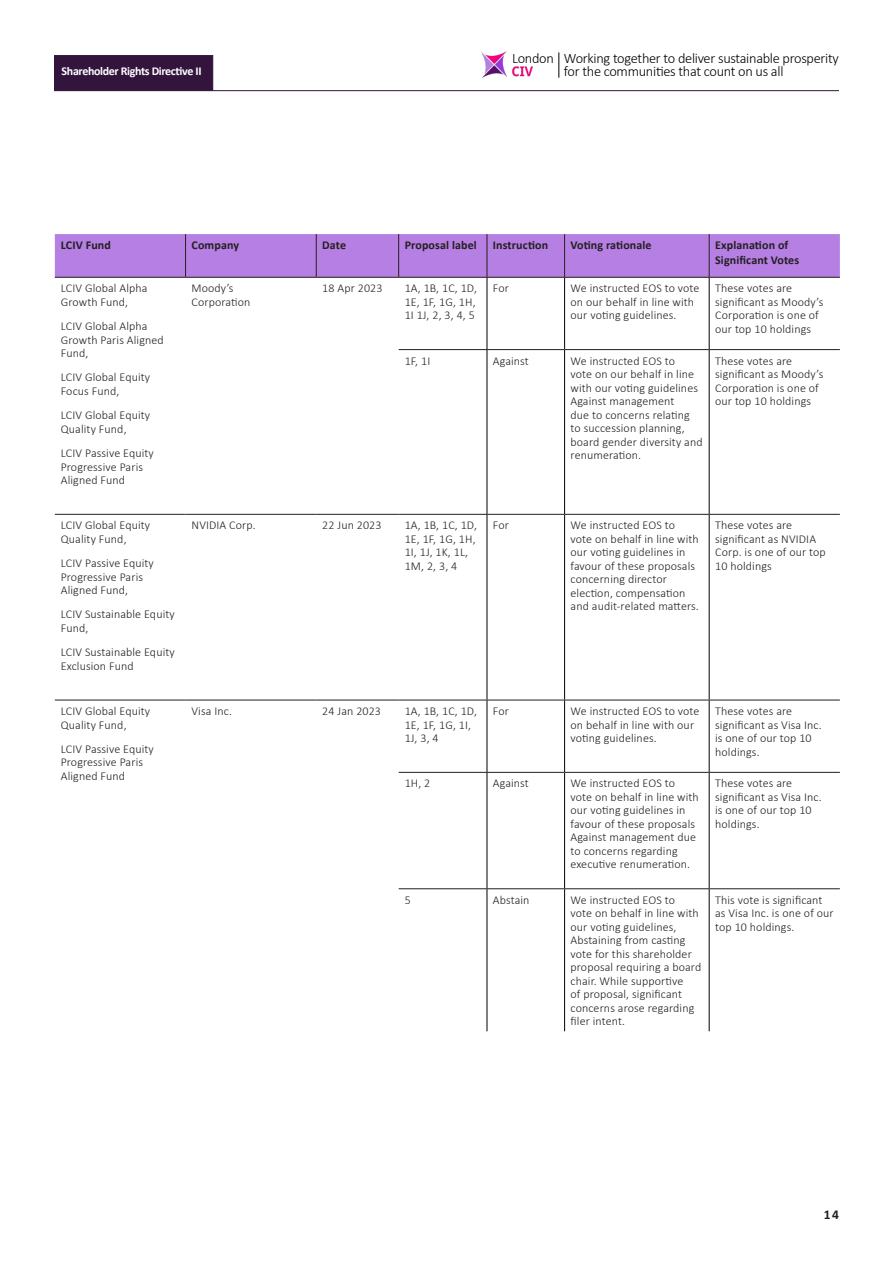
<style>
.page{position:relative;width:893px;height:1263px;background:#fff}
.page>*{position:absolute;margin:0;border:0;box-sizing:border-box;transform-origin:0 0}
.t1{font:300 14.4px "Calibri";letter-spacing:-.02em;color:#000}
.t2{font:700 13.5px "Calibri";color:#231f20}
.Copy{font:300 12px/13.5px "Calibri";letter-spacing:.01em;color:#231f20}
.Copy-2{font:700 12px/15px "Calibri";letter-spacing:.01em;color:#231f20}
.t3{font:700 12px "Calibri";letter-spacing:-.03em;color:#fff}
</style>
<div class="page">
<img style="left:481px;top:52px;width:26px;height:26px">
<img style="left:512px;top:66px;width:21px;height:11px">
<svg style="left:559px;top:52px;width:1px;height:26px"></svg>
<hr style="left:54px;top:90px;width:785px;height:1px;background:#33143d">
<div style="left:54px;top:55px;width:159px;height:36px;background:#33143d"></div>
<div style="left:55px;top:234px;width:785px;height:43px;background:#b67fe3"></div>
<hr style="left:185px;top:234px;width:1px;height:43px;background:#231f20">
<hr style="left:316px;top:234px;width:1px;height:43px;background:#231f20">
<hr style="left:398px;top:234px;width:1px;height:43px;background:#231f20">
<hr style="left:487px;top:234px;width:1px;height:43px;background:#231f20">
<hr style="left:564px;top:234px;width:1px;height:43px;background:#231f20">
<hr style="left:709px;top:234px;width:1px;height:43px;background:#231f20">
<hr style="left:399px;top:277px;width:88px;height:1px;background:#231f20">
<hr style="left:487px;top:277px;width:78px;height:1px;background:#231f20">
<hr style="left:565px;top:277px;width:144px;height:1px;background:#231f20">
<hr style="left:709px;top:277px;width:131px;height:1px;background:#231f20">
<hr style="left:487px;top:278px;width:1px;height:71px;background:#000">
<hr style="left:564px;top:278px;width:1px;height:71px;background:#000">
<hr style="left:709px;top:278px;width:1px;height:71px;background:#000">
<hr style="left:399px;top:349px;width:88px;height:1px;background:#231f20">
<hr style="left:487px;top:349px;width:78px;height:1px;background:#231f20">
<hr style="left:565px;top:349px;width:144px;height:1px;background:#231f20">
<hr style="left:709px;top:349px;width:131px;height:1px;background:#231f20">
<hr style="left:487px;top:350px;width:1px;height:164px;background:#000">
<hr style="left:564px;top:350px;width:1px;height:164px;background:#000">
<hr style="left:709px;top:350px;width:1px;height:164px;background:#000">
<hr style="left:399px;top:514px;width:88px;height:1px;background:#231f20">
<hr style="left:487px;top:514px;width:78px;height:1px;background:#231f20">
<hr style="left:565px;top:514px;width:144px;height:1px;background:#231f20">
<hr style="left:709px;top:514px;width:131px;height:1px;background:#231f20">
<hr style="left:487px;top:515px;width:1px;height:185px;background:#000">
<hr style="left:564px;top:515px;width:1px;height:185px;background:#000">
<hr style="left:709px;top:515px;width:1px;height:185px;background:#000">
<hr style="left:487px;top:700px;width:1px;height:72px;background:#000">
<hr style="left:564px;top:700px;width:1px;height:72px;background:#000">
<hr style="left:709px;top:700px;width:1px;height:72px;background:#000">
<hr style="left:487px;top:773px;width:1px;height:115px;background:#000">
<hr style="left:564px;top:773px;width:1px;height:115px;background:#000">
<hr style="left:709px;top:773px;width:1px;height:115px;background:#000">
<hr style="left:399px;top:700px;width:88px;height:1px;background:#231f20">
<hr style="left:487px;top:700px;width:78px;height:1px;background:#231f20">
<hr style="left:565px;top:700px;width:144px;height:1px;background:#231f20">
<hr style="left:709px;top:700px;width:131px;height:1px;background:#231f20">
<hr style="left:399px;top:772px;width:88px;height:1px;background:#231f20">
<hr style="left:487px;top:772px;width:78px;height:1px;background:#231f20">
<hr style="left:565px;top:772px;width:144px;height:1px;background:#231f20">
<hr style="left:709px;top:772px;width:131px;height:1px;background:#231f20">
<hr style="left:399px;top:888px;width:88px;height:1px;background:#231f20">
<hr style="left:487px;top:888px;width:78px;height:1px;background:#231f20">
<hr style="left:565px;top:888px;width:144px;height:1px;background:#231f20">
<hr style="left:709px;top:888px;width:131px;height:1px;background:#231f20">
<hr style="left:487px;top:889px;width:1px;height:142px;background:#000">
<hr style="left:564px;top:889px;width:1px;height:142px;background:#000">
<hr style="left:709px;top:889px;width:1px;height:142px;background:#000">
<hr style="left:55px;top:277px;width:131px;height:1px;background:#231f20">
<hr style="left:186px;top:277px;width:130px;height:1px;background:#231f20">
<hr style="left:316px;top:277px;width:83px;height:1px;background:#231f20">
<hr style="left:55px;top:514px;width:131px;height:1px;background:#231f20">
<hr style="left:186px;top:514px;width:130px;height:1px;background:#231f20">
<hr style="left:316px;top:514px;width:83px;height:1px;background:#231f20">
<hr style="left:55px;top:700px;width:131px;height:1px;background:#231f20">
<hr style="left:186px;top:700px;width:130px;height:1px;background:#231f20">
<hr style="left:316px;top:700px;width:83px;height:1px;background:#231f20">
<p class="t1" style="left:512px;top:50px;width:43px">London</p>
<p class="t1" style="left:564px;top:50px;width:276px">Working together to deliver sustainable prosperity</p>
<p class="t3" style="left:62px;top:62px;width:141px">Shareholder Rights Directive II</p>
<p class="t1" style="left:564px;top:62px;width:221px">for the communities that count on us all</p>
<p class="Copy-2" style="left:61px;top:237px;width:52px">LCIV Fund</p>
<p class="Copy-2" style="left:192px;top:237px;width:49px">Company</p>
<p class="Copy-2" style="left:322px;top:237px;width:25px">Date</p>
<p class="Copy-2" style="left:405px;top:237px;width:74px">Proposal label</p>
<p class="Copy-2" style="left:493px;top:237px;width:57px">Instruction</p>
<p class="Copy-2" style="left:571px;top:237px;width:83px">Voting rationale</p>
<p class="Copy-2" style="left:715px;top:237px;width:86px">Explanation of<br>Significant Votes</p>
<p class="Copy" style="left:61px;top:281px;width:88px">LCIV Global Alpha<br>Growth Fund,</p>
<p class="Copy" style="left:61px;top:319px;width:104px">LCIV Global Alpha<br>Growth Paris Aligned<br>Fund,</p>
<p class="Copy" style="left:61px;top:371px;width:91px">LCIV Global Equity<br>Focus Fund,</p>
<p class="Copy" style="left:61px;top:408px;width:91px">LCIV Global Equity<br>Quality Fund,</p>
<p class="Copy" style="left:61px;top:446px;width:95px">LCIV Passive Equity<br>Progressive Paris<br>Aligned Fund</p>
<p class="Copy" style="left:192px;top:281px;width:60px">Moody’s<br>Corporation</p>
<p class="Copy" style="left:322px;top:281px;width:62px">18 Apr 2023</p>
<p class="Copy" style="left:405px;top:281px;width:74px;text-align:justify">1A, 1B, 1C, 1D, 1E, 1F, 1G, 1H, 1I 1J, 2, 3, 4, 5</p>
<p class="Copy" style="left:493px;top:281px;width:17px">For</p>
<p class="Copy" style="left:571px;top:281px;width:130px">We instructed EOS to vote on our behalf in line with our voting guidelines.</p>
<p class="Copy" style="left:715px;top:281px;width:110px">These votes are significant as Moody’s<br>Corporation is one of our top 10 holdings</p>
<p class="Copy" style="left:405px;top:354px;width:27px">1F, 1I</p>
<p class="Copy" style="left:493px;top:354px;width:37px">Against</p>
<p class="Copy" style="left:571px;top:354px;width:134px">We instructed EOS to<br>vote on our behalf in line with our voting guidelines<br>Against management<br>due to concerns relating to succession planning, board gender diversity and renumeration.</p>
<p class="Copy" style="left:715px;top:354px;width:110px">These votes are significant as Moody’s<br>Corporation is one of our top 10 holdings</p>
<p class="Copy" style="left:61px;top:518px;width:91px">LCIV Global Equity<br>Quality Fund,</p>
<p class="Copy" style="left:61px;top:556px;width:95px">LCIV Passive Equity<br>Progressive Paris<br>Aligned Fund,</p>
<p class="Copy" style="left:61px;top:608px;width:115px">LCIV Sustainable Equity<br>Fund,</p>
<p class="Copy" style="left:61px;top:645px;width:115px">LCIV Sustainable Equity<br>Exclusion Fund</p>
<p class="Copy" style="left:61px;top:704px;width:91px">LCIV Global Equity<br>Quality Fund,</p>
<p class="Copy" style="left:61px;top:742px;width:95px">LCIV Passive Equity<br>Progressive Paris<br>Aligned Fund</p>
<p class="Copy" style="left:192px;top:518px;width:66px">NVIDIA Corp.</p>
<p class="Copy" style="left:322px;top:518px;width:61px">22 Jun 2023</p>
<p class="Copy" style="left:405px;top:518px;width:74px">1A, 1B, 1C, 1D,<br>1E, 1F, 1G, 1H,<br>1I, 1J, 1K, 1L,<br>1M, 2, 3, 4</p>
<p class="Copy" style="left:493px;top:518px;width:17px">For</p>
<p class="Copy" style="left:571px;top:518px;width:130px">We instructed EOS to vote on behalf in line with our voting guidelines in favour of these proposals concerning director election, compensation and audit-related matters.</p>
<p class="Copy" style="left:715px;top:518px;width:112px">These votes are significant as NVIDIA<br>Corp. is one of our top<br>10 holdings</p>
<p class="Copy" style="left:192px;top:704px;width:42px">Visa Inc.</p>
<p class="Copy" style="left:322px;top:704px;width:60px">24 Jan 2023</p>
<p class="Copy" style="left:405px;top:704px;width:74px">1A, 1B, 1C, 1D,<br>1E, 1F, 1G, 1I,<br>1J, 3, 4</p>
<p class="Copy" style="left:493px;top:704px;width:17px">For</p>
<p class="Copy" style="left:571px;top:704px;width:130px">We instructed EOS to vote on behalf in line with our voting guidelines.</p>
<p class="Copy" style="left:715px;top:704px;width:108px">These votes are significant as Visa Inc. is one of our top 10 holdings.</p>
<p class="Copy" style="left:405px;top:776px;width:27px">1H, 2</p>
<p class="Copy" style="left:493px;top:776px;width:37px">Against</p>
<p class="Copy" style="left:571px;top:776px;width:130px">We instructed EOS to vote on behalf in line with our voting guidelines in favour of these proposals<br>Against management due to concerns regarding executive renumeration.</p>
<p class="Copy" style="left:715px;top:776px;width:108px">These votes are significant as Visa Inc. is one of our top 10 holdings.</p>
<p class="Copy" style="left:405px;top:893px;width:8px">5</p>
<p class="Copy" style="left:493px;top:893px;width:38px">Abstain</p>
<p class="Copy" style="left:571px;top:893px;width:132px">We instructed EOS to<br>vote on behalf in line with our voting guidelines,<br>Abstaining from casting vote for this shareholder proposal requiring a board chair. While supportive<br>of proposal, significant concerns arose regarding filer intent.</p>
<p class="Copy" style="left:715px;top:893px;width:120px">This vote is significant as Visa Inc. is one of our top 10 holdings.</p>
<p class="t2" style="left:824px;top:1205px;width:17px">14</p>
</div>
